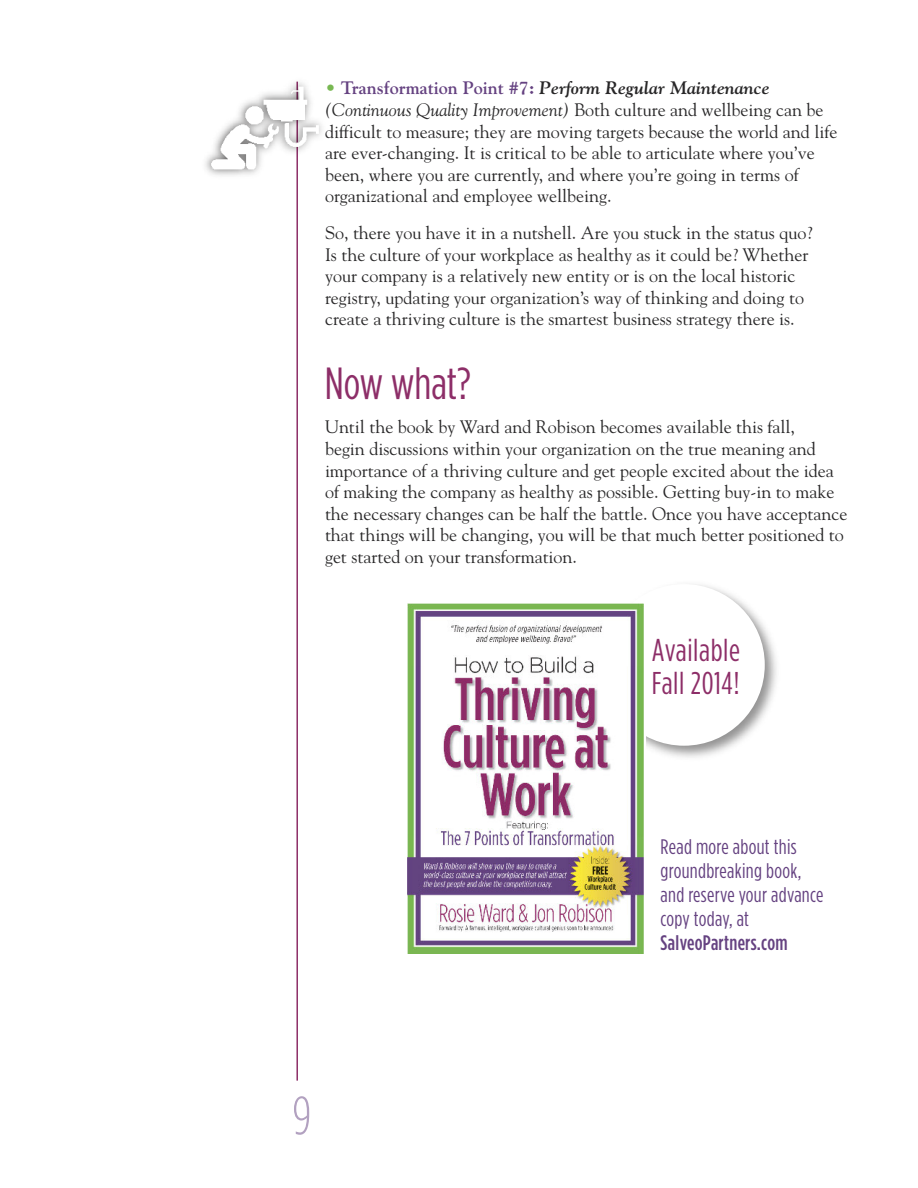
<style>
.page{position:relative;width:918px;height:1188px;background:#fff}
.page>*{position:absolute;margin:0;border:0;box-sizing:border-box;transform-origin:0 0}
.t1{font:300 54px "Gotham Condensed";color:#b2a1c0}
.t2{font:45px "Gotham Condensed";color:#8d2e68}
.t3{font:31.5px/33px "Gotham Condensed";letter-spacing:.02em;color:#8d2e68}
.t4{font:21px/24px "Gotham Condensed";letter-spacing:.015em;color:#654281}
.t5{font:500 21px "Gotham Condensed";letter-spacing:.015em;color:#654281}
.t6{font:18px/21.6px "Goudy";color:#272627}
.s1{font-weight:700;color:#78b852}
.s2{font-weight:700;color:#654281}
.s3{font-weight:700;font-style:italic}
.s4{font-style:italic}
</style>
<div class="page">
<img style="left:597px;top:584px;width:180px;height:174px">
<div style="left:603px;top:584px;width:162px;height:162px;background:#fff;border-radius:50%"></div>
<hr style="left:296px;top:82px;width:2px;height:999px;background:#8d2e68">
<div style="left:408px;top:604px;width:238px;height:354px;background:linear-gradient(to right,#fff,#fff)"></div>
<img style="left:408px;top:604px;width:236px;height:349px">
<img style="left:207px;top:84px;width:115px;height:92px">
<p class="t6" style="left:325px;top:77px;width:514px"><span class="s1">•</span> <span class="s2">Transformation Point #7:</span> <span class="s3">Perform Regular Maintenance </span><span class="s4">(Continuous Quality Improvement)</span> Both culture and wellbeing can be difficult to measure; they are moving targets because the world and life are ever-changing. It is critical to be able to articulate where you’ve been, where you are currently, and where you’re going in terms of organizational and employee wellbeing.</p>
<p class="t6" style="left:325px;top:222px;width:489px">So, there you have it in a nutshell. Are you stuck in the status quo?<br>Is the culture of your workplace as healthy as it could be? Whether your company is a relatively new entity or is on the local historic registry, updating your organization’s way of thinking and doing to create a thriving culture is the smartest business strategy there is.</p>
<h2 class="t2" style="left:325px;top:368px;width:148px">Now what?</h2>
<p class="t6" style="left:325px;top:416px;width:524px">Until the book by Ward and Robison becomes available this fall,<br>begin discussions within your organization on the true meaning and importance of a thriving culture and get people excited about the idea of making the company as healthy as possible. Getting buy-in to make the necessary changes can be half the battle. Once you have acceptance that things will be changing, you will be that much better positioned to get started on your transformation.</p>
<h3 class="t3" style="left:652px;top:636px;width:90px">Available<br>Fall 2014!</h3>
<p class="t4" style="left:661px;top:836px;width:164px">Read more about this groundbreaking book, and reserve your advance copy today, at</p>
<p class="t5" style="left:661px;top:935px;width:129px">SalveoPartners.com</p>
<h1 class="t1" style="left:292px;top:1097px;width:21px">9</h1>
</div>
